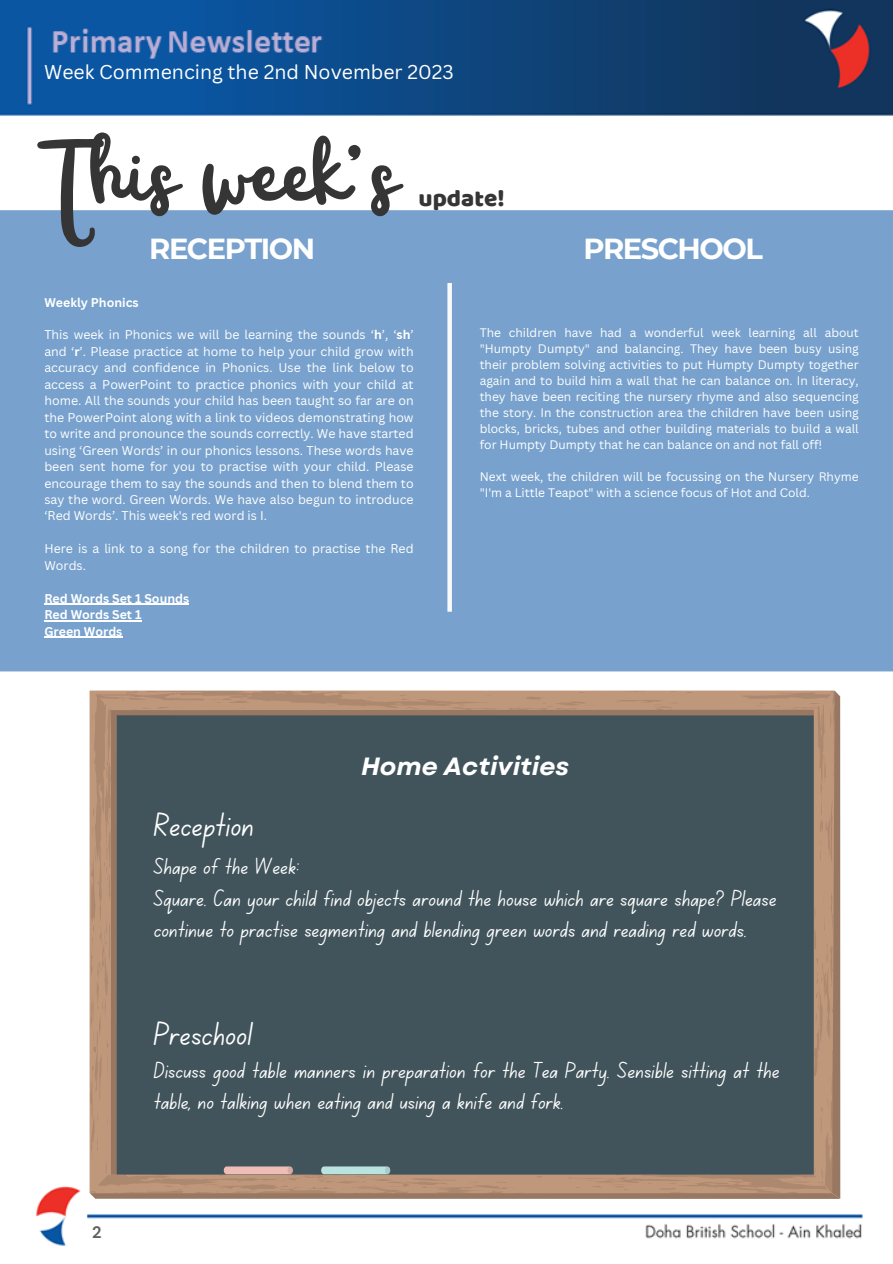
<style>
.page{position:relative;width:893px;height:1264px;background:#fff}
.page>*{position:absolute;margin:0;border:0;box-sizing:border-box;transform-origin:0 0}
.t1{font:104.25px "Railey";color:#353535}
.t2{font:33.75px "Canva School Font";color:#fff}
.t3{font:700 28.95px "Montserrat";letter-spacing:-.05em;color:#fff}
.t4{font:italic 700 24.9px "Garet";color:#fff}
.t5{font:24.3px "Baloo Thambi";color:#353535}
.t6{font:23.25px/31.5px "Canva School Font";color:#fff}
.t7{font:19.5px "Canva Sans";color:#fff}
.t8{font:700 16.5px "DM Sans";color:#616161}
.t9{font:12.3px/16.5px "Canva Sans";color:#fff;text-align:justify}
.t10{font:700 12.3px "Canva Sans";color:#fff}
.t11{font:12px/16px "Canva Sans";color:#fff;text-align:justify}
.s1{font-weight:700}
</style>
<div class="page">
<img style="left:0;top:0;width:892px;height:1246px">
<div style="left:0;top:210px;width:892px;height:461px;background:#78a2cd"></div>
<div style="left:447px;top:283px;width:5px;height:328px;background:#fafafa"></div>
<hr style="left:44px;top:603px;width:145px;height:2px;background:#fff">
<hr style="left:44px;top:620px;width:98px;height:1px;background:#fff">
<hr style="left:44px;top:636px;width:78px;height:1px;background:#fff">
<svg style="left:90px;top:691px;width:750px;height:507px;fill:#41545b"></svg>
<p class="t7" style="left:44px;top:58px;width:411px">Week Commencing the 2nd November 2023</p>
<p class="t1" style="left:32px;top:119px;width:362px">This week’s</p>
<p class="t5" style="left:418px;top:181px;width:88px">update!</p>
<p class="t3" style="left:149px;top:231px;width:167px">RECEPTION</p>
<p class="t3" style="left:583px;top:231px;width:181px">PRESCHOOL</p>
<p class="t10" style="left:44px;top:293px;width:96px">Weekly Phonics</p>
<p class="t9" style="left:44px;top:326px;width:371px">This week in Phonics we will be learning the sounds ‘<span class="s1">h</span>’, ‘<span class="s1">sh</span>’ and ‘<span class="s1">r</span>’. Please practice at home to help your child grow with accuracy and confidence in Phonics. Use the link below to access a PowerPoint to practice phonics with your child at home. All the sounds your child has been taught so far are on the PowerPoint along with a link to videos demonstrating how to write and pronounce the sounds correctly. We have started using ‘Green Words’ in our phonics lessons. These words have been sent home for you to practise with your child. Please encourage them to say the sounds and then to blend them to say the word. Green Words. We have also begun to introduce ‘Red Words’. This week's red word is I.</p>
<p class="t9" style="left:44px;top:540px;width:371px">Here is a link to a song for the children to practise the Red<br>Words.</p>
<p class="t10" style="left:44px;top:589px;width:146px">Red Words Set 1 Sounds</p>
<p class="t10" style="left:44px;top:606px;width:99px">Red Words Set 1</p>
<p class="t10" style="left:44px;top:622px;width:79px">Green Words</p>
<p class="t11" style="left:479px;top:324px;width:380px">The children have had a wonderful week learning all about "Humpty Dumpty" and balancing. They have been busy using their problem solving activities to put Humpty Dumpty together again and to build him a wall that he can balance on. In literacy, they have been reciting the nursery rhyme and also sequencing the story. In the construction area the children have been using blocks, bricks, tubes and other building materials to build a wall for Humpty Dumpty that he can balance on and not fall off!</p>
<p class="t11" style="left:479px;top:468px;width:380px">Next week, the children will be focussing on the Nursery Rhyme "I'm a Little Teapot" with a science focus of Hot and Cold.</p>
<p class="t4" style="left:361px;top:748px;width:210px">Home Activities</p>
<p class="t2" style="left:154px;top:810px;width:102px">Reception</p>
<p class="t6" style="left:154px;top:853px;width:148px">Shape of the Week:</p>
<p class="t6" style="left:154px;top:885px;width:624px">Square. Can your child find objects around the house which are square shape? Please continue to practise segmenting and blending green words and reading red words.</p>
<p class="t8" style="left:92px;top:1221px;width:11px">2</p>
<p class="t2" style="left:154px;top:1019px;width:100px">Preschool</p>
<p class="t6" style="left:154px;top:1056px;width:627px">Discuss good table manners in preparation for the Tea Party. Sensible sitting at the table, no talking when eating and using a knife and fork.</p>
</div>
